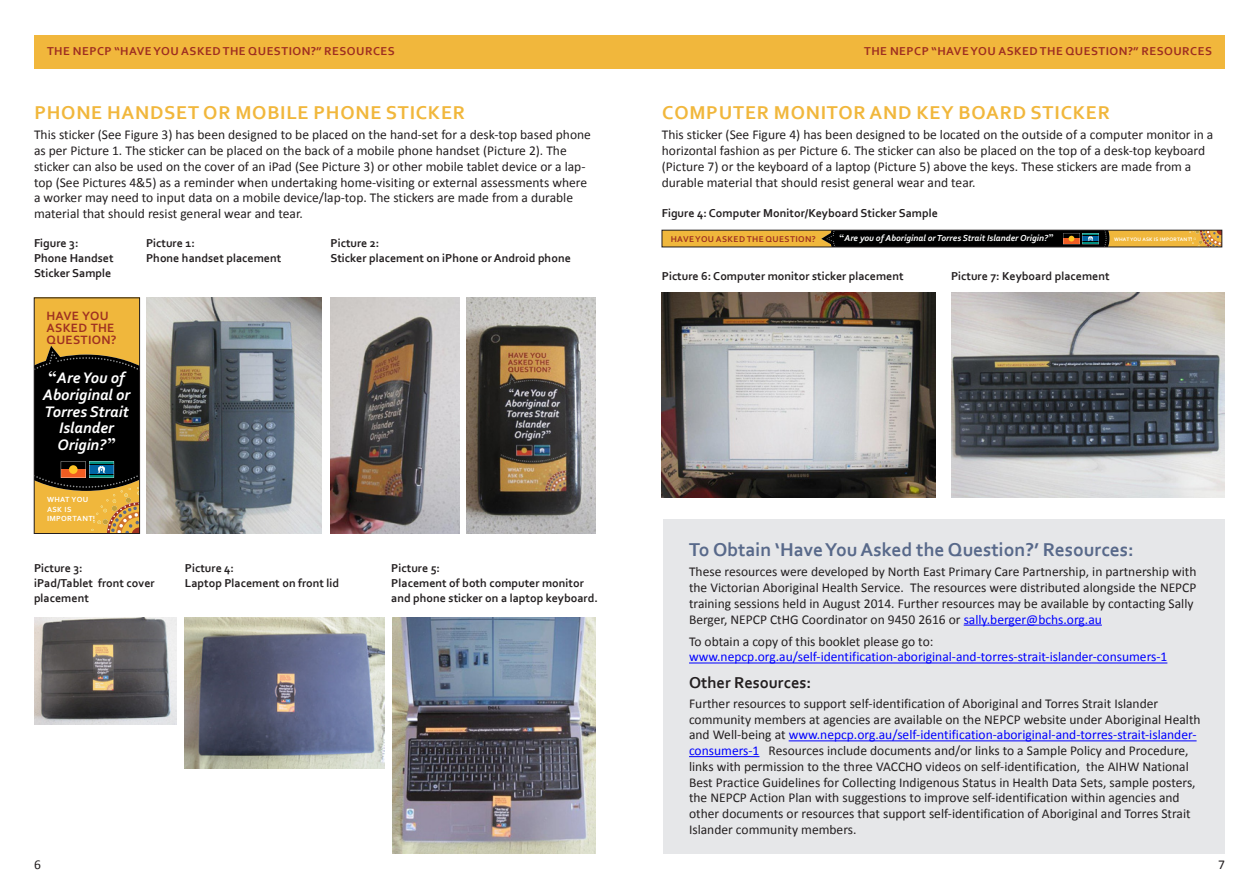
<style>
.page{position:relative;width:1259px;height:893px;background:#fff}
.page>*{position:absolute;margin:0;border:0;box-sizing:border-box;transform-origin:0 0}
.Heading_A_Yellow{font:700 19.5px "Corbel";letter-spacing:.04em;color:#f1b73c}
.Heading_A{font:700 19.5px "Corbel";color:#58698a}
.Heading_C{font:700 16.5px "Corbel";color:#231f20}
.t1{font:italic 700 16.05px/16.6px "Corbel";color:#fff;text-align:center}
.Body_Text{font:13.5px/15.8px "Calibri";color:#231f20}
.Body_Text-2{font:13.5px/15.8px "Calibri";color:#00f}
.t2{font:700 12.75px/11.7px "Corbel";letter-spacing:.02em;color:#9f3121}
.Figure_heading{font:700 12px/15px "Corbel";color:#231f20}
.Title_A{font:700 12px "Corbel";letter-spacing:.04em;color:#9e2e21}
.t3{font:italic 700 9.15px "Corbel";color:#fff}
.t4{font:700 8.85px "Corbel";letter-spacing:.04em;color:#9f3121}
.t5{font:700 7.8px/9.4px "Corbel";letter-spacing:.04em;color:#fff}
.t6{font:700 5.25px "Corbel";letter-spacing:.04em;color:#fff}
.s1{font-family:"Georgia";font-style:normal}
.s2{color:#00f}
.s3{color:#231f20}
</style>
<div class="page">
<div style="left:629px;top:35px;width:596px;height:33px;background:#f1b73c"></div>
<div style="left:663px;top:519px;width:562px;height:335px;background:#e6e7e9"></div>
<div style="left:34px;top:35px;width:595px;height:33px;background:#f1b73c"></div>
<svg style="left:36px;top:300px;width:102px;height:232px;background:#6b531f"></svg>
<div style="left:34px;top:298px;width:106px;height:236px;border:1px solid #231f20"></div>
<img style="left:146px;top:298px;width:175px;height:236px">
<img style="left:330px;top:298px;width:129px;height:236px">
<img style="left:466px;top:298px;width:129px;height:236px">
<hr style="left:963px;top:625px;width:139px;height:1px;background:#00f">
<hr style="left:689px;top:662px;width:478px;height:1px;background:#00f">
<hr style="left:788px;top:740px;width:408px;height:1px;background:#00f">
<hr style="left:689px;top:756px;width:70px;height:1px;background:#00f">
<svg style="left:664px;top:232px;width:556px;height:13px;background:#7a5e23"></svg>
<div style="left:662px;top:230px;width:560px;height:17px;border:1px solid #231f20"></div>
<img style="left:662px;top:292px;width:273px;height:205px">
<img style="left:951px;top:292px;width:274px;height:205px">
<img style="left:34px;top:617px;width:143px;height:108px">
<img style="left:184px;top:617px;width:201px;height:151px">
<img style="left:393px;top:617px;width:202px;height:237px">
<p class="Title_A" style="left:47px;top:43px;width:349px">THE NEPCP “HAVE YOU ASKED THE QUESTION?” RESOURCES</p>
<p class="Heading_A_Yellow" style="left:34px;top:101px;width:432px">PHONE HANDSET OR MOBILE PHONE STICKER</p>
<p class="Body_Text" style="left:34px;top:127px;width:558px">This sticker (See Figure 3) has been designed to be placed on the hand-set for a desk-top based phone as per Picture 1. The sticker can be placed on the back of a mobile phone handset (Picture 2). The sticker can also be used on the cover of an iPad (See Picture 3) or other mobile tablet device or a lap&shy;top (See Pictures 4&amp;5) as a reminder when undertaking home-visiting or external assessments where a worker may need to input data on a mobile device/lap-top. The stickers are made from a durable material that should resist general wear and tear.</p>
<p class="Figure_heading" style="left:34px;top:235px;width:81px">Figure 3:<br>Phone Handset<br>Sticker Sample</p>
<p class="t2" style="left:46px;top:310px;width:71px">HAVE YOU<br>ASKED THE<br>QUESTION?</p>
<p class="t1" style="left:43px;top:369px;width:89px"><span class="s1">“</span>Are You of<br>Aboriginal or<br>Torres Strait<br>Islander<br>Origin?<span class="s1">”</span></p>
<p class="Figure_heading" style="left:146px;top:235px;width:137px">Picture 1:<br>Phone handset placement</p>
<p class="t5" style="left:47px;top:495px;width:50px">WHAT YOU<br>ASK IS<br>IMPORTANT!</p>
<p class="Figure_heading" style="left:330px;top:235px;width:242px">Picture 2:<br>Sticker placement on iPhone or Android phone</p>
<p class="Figure_heading" style="left:34px;top:560px;width:122px">Picture 3:<br>iPad/Tablet front cover placement</p>
<p class="Figure_heading" style="left:185px;top:560px;width:156px">Picture 4:<br>Laptop Placement on front lid</p>
<p class="Figure_heading" style="left:391px;top:560px;width:208px">Picture 5:<br>Placement of both computer monitor and phone sticker on a laptop keyboard.</p>
<p class="Title_A" style="left:864px;top:43px;width:349px">THE NEPCP “HAVE YOU ASKED THE QUESTION?” RESOURCES</p>
<p class="Heading_A_Yellow" style="left:662px;top:101px;width:449px">COMPUTER MONITOR AND KEY BOARD STICKER</p>
<p class="Body_Text" style="left:662px;top:127px;width:553px">This sticker (See Figure 4) has been designed to be located on the outside of a computer monitor in a horizontal fashion as per Picture 6. The sticker can also be placed on the top of a desk-top keyboard (Picture 7) or the keyboard of a laptop (Picture 5) above the keys. These stickers are made from a durable material that should resist general wear and tear.</p>
<p class="Figure_heading" style="left:662px;top:205px;width:278px">Figure 4: Computer Monitor/Keyboard Sticker Sample</p>
<p class="t4" style="left:671px;top:233px;width:147px">HAVEYOU ASKED THE QUESTION?</p>
<p class="t3" style="left:839px;top:233px;width:215px"><span class="s1">“</span>Are you of Aboriginal or Torres Strait Islander Origin?<span class="s1">”</span></p>
<p class="t6" style="left:1114px;top:236px;width:80px">WHATYOU ASK IS IMPORTANT!</p>
<p class="Figure_heading" style="left:662px;top:268px;width:243px">Picture 6: Computer monitor sticker placement</p>
<p class="Figure_heading" style="left:951px;top:268px;width:160px">Picture 7: Keyboard placement</p>
<p class="Heading_A" style="left:689px;top:538px;width:446px">To Obtain ‘Have You Asked the Question?’ Resources:</p>
<p class="Body_Text" style="left:689px;top:564px;width:509px">These resources were developed by North East Primary Care Partnership, in partnership with the Victorian Aboriginal Health Service. The resources were distributed alongside the NEPCP training sessions held in August 2014. Further resources may be available by contacting Sally Berger, NEPCP CtHG Coordinator on 9450 2616 or <span class="s2">sally.berger@bchs.org.au</span></p>
<p class="Body_Text-2" style="left:689px;top:633px;width:480px"><span class="s3">To obtain a copy of this booklet please go to: </span>www.nepcp.org.au/self-identification-aboriginal-and-torres-strait-islander-consumers-1</p>
<p class="Heading_C" style="left:689px;top:672px;width:124px">Other Resources:</p>
<p class="Body_Text" style="left:689px;top:695px;width:513px">Further resources to support self-identification of Aboriginal and Torres Strait Islander community members at agencies are available on the NEPCP website under Aboriginal Health and Well-being at <span class="s2">www.nepcp.org.au/self-identification-aboriginal-and-torres-strait-islander&shy;consumers-1</span> Resources include documents and/or links to a Sample Policy and Procedure, links with permission to the three VACCHO videos on self-identification, the AIHW National Best Practice Guidelines for Collecting Indigenous Status in Health Data Sets, sample posters, the NEPCP Action Plan with suggestions to improve self-identification within agencies and other documents or resources that support self-identification of Aboriginal and Torres Strait Islander community members.</p>
<p class="Body_Text" style="left:34px;top:857px;width:8px">6</p>
<p class="Body_Text" style="left:1218px;top:857px;width:8px">7</p>
</div>
